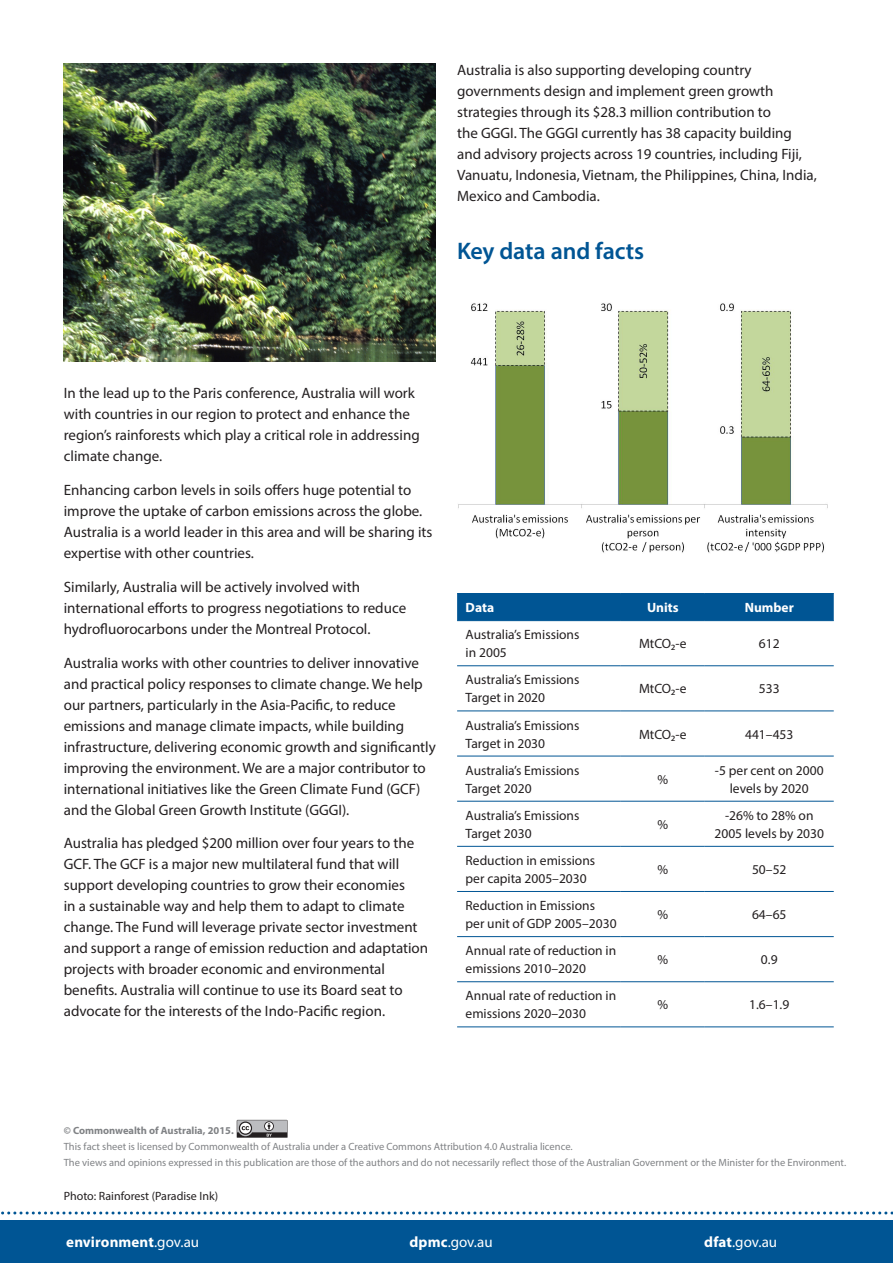
<style>
.page{position:relative;width:893px;height:1263px;background:#fff}
.page>*{position:absolute;margin:0;border:0;box-sizing:border-box;transform-origin:0 0}
.Subhead_2{font:600 24px "Myriad Pro";letter-spacing:-.005em;color:#005594}
.Text{font:15px/21px "Myriad Pro";color:#231f20}
.t1{font:15px "Myriad Pro";letter-spacing:-.005em;color:#fff}
.t2{font:700 15px "Myriad Pro";letter-spacing:.005em;color:#fff}
.Text-2{font:13.5px/18px "Myriad Pro";color:#231f20}
.Text-3{font:700 13.5px "Myriad Pro";color:#fff}
.t3{font:12px "Myriad Pro";color:#231f20}
.disclaimer{font:10.5px "Myriad Pro";color:#808285}
.disclaimer-2{font:700 10.5px "Myriad Pro";color:#808285}
.s1{font-weight:400}
.s2{font-weight:700}
</style>
<div class="page">
<div style="left:0;top:1220px;width:893px;height:43px;background:#005594"></div>
<svg style="left:1px;top:1211px;width:892px;height:3px"></svg>
<div style="left:457px;top:594px;width:377px;height:26px;background:#005594"></div>
<hr style="left:457px;top:593px;width:164px;height:1px;background:#005594">
<hr style="left:621px;top:593px;width:84px;height:1px;background:#005594">
<hr style="left:705px;top:593px;width:129px;height:1px;background:#005594">
<hr style="left:457px;top:620px;width:164px;height:1px;background:#005594">
<hr style="left:621px;top:620px;width:84px;height:1px;background:#005594">
<hr style="left:705px;top:620px;width:129px;height:1px;background:#005594">
<hr style="left:457px;top:665px;width:164px;height:1px;background:#005594">
<hr style="left:621px;top:665px;width:84px;height:1px;background:#005594">
<hr style="left:705px;top:665px;width:129px;height:1px;background:#005594">
<hr style="left:457px;top:710px;width:164px;height:1px;background:#005594">
<hr style="left:621px;top:710px;width:84px;height:1px;background:#005594">
<hr style="left:705px;top:710px;width:129px;height:1px;background:#005594">
<hr style="left:457px;top:756px;width:164px;height:1px;background:#005594">
<hr style="left:621px;top:756px;width:84px;height:1px;background:#005594">
<hr style="left:705px;top:756px;width:129px;height:1px;background:#005594">
<hr style="left:457px;top:801px;width:164px;height:1px;background:#005594">
<hr style="left:621px;top:801px;width:84px;height:1px;background:#005594">
<hr style="left:705px;top:801px;width:129px;height:1px;background:#005594">
<hr style="left:457px;top:846px;width:164px;height:1px;background:#005594">
<hr style="left:621px;top:846px;width:84px;height:1px;background:#005594">
<hr style="left:705px;top:846px;width:129px;height:1px;background:#005594">
<hr style="left:457px;top:891px;width:164px;height:1px;background:#005594">
<hr style="left:621px;top:891px;width:84px;height:1px;background:#005594">
<hr style="left:705px;top:891px;width:129px;height:1px;background:#005594">
<hr style="left:457px;top:936px;width:164px;height:1px;background:#005594">
<hr style="left:621px;top:936px;width:84px;height:1px;background:#005594">
<hr style="left:705px;top:936px;width:129px;height:1px;background:#005594">
<hr style="left:457px;top:981px;width:164px;height:1px;background:#005594">
<hr style="left:621px;top:981px;width:84px;height:1px;background:#005594">
<hr style="left:705px;top:981px;width:129px;height:1px;background:#005594">
<hr style="left:457px;top:1026px;width:164px;height:1px;background:#005594">
<hr style="left:621px;top:1026px;width:84px;height:1px;background:#005594">
<hr style="left:705px;top:1026px;width:129px;height:1px;background:#005594">
<img style="left:458px;top:303px;width:370px;height:250px">
<svg style="left:237px;top:1120px;width:51px;height:17px"></svg>
<img style="left:64px;top:64px;width:372px;height:297px">
<p class="Text" style="left:457px;top:59px;width:361px">Australia is also supporting developing country governments design and implement green growth strategies through its $28.3 million contribution to<br>the GGGI. The GGGI currently has 38 capacity building and advisory projects across 19 countries, including Fiji, Vanuatu, Indonesia, Vietnam, the Philippines, China, India, Mexico and Cambodia.</p>
<h2 class="Subhead_2" style="left:457px;top:236px;width:189px">Key data and facts</h2>
<p class="Text" style="left:64px;top:382px;width:357px">In the lead up to the Paris conference, Australia will work with countries in our region to protect and enhance the region’s rainforests which play a critical role in addressing climate change.</p>
<p class="Text" style="left:64px;top:479px;width:370px">Enhancing carbon levels in soils offers huge potential to improve the uptake of carbon emissions across the globe.<br>Australia is a world leader in this area and will be sharing its expertise with other countries.</p>
<p class="Text" style="left:64px;top:576px;width:344px">Similarly, Australia will be actively involved with international efforts to progress negotiations to reduce hydrofluorocarbons under the Montreal Protocol.</p>
<p class="Text" style="left:64px;top:652px;width:374px">Australia works with other countries to deliver innovative and practical policy responses to climate change. We help our partners, particularly in the Asia-Pacific, to reduce emissions and manage climate impacts, while building infrastructure, delivering economic growth and significantly improving the environment. We are a major contributor to international initiatives like the Green Climate Fund (GCF) and the Global Green Growth Institute (GGGI).</p>
<p class="Text" style="left:64px;top:832px;width:366px">Australia has pledged $200 million over four years to the GCF. The GCF is a major new multilateral fund that will support developing countries to grow their economies<br>in a sustainable way and help them to adapt to climate change. The Fund will leverage private sector investment and support a range of emission reduction and adaptation projects with broader economic and environmental benefits. Australia will continue to use its Board seat to advocate for the interests of the Indo-Pacific region.</p>
<p class="Text-3" style="left:466px;top:599px;width:30px">Data</p>
<p class="Text-3" style="left:647px;top:599px;width:33px">Units</p>
<p class="Text-3" style="left:745px;top:599px;width:51px">Number</p>
<p class="Text-2" style="left:466px;top:625px;width:115px">Australia’s Emissions in 2005</p>
<p class="Text-2" style="left:639px;top:634px;width:49px">MtCO₂-e</p>
<p class="Text-2" style="left:759px;top:634px;width:22px">612</p>
<p class="Text-2" style="left:466px;top:671px;width:115px">Australia’s Emissions<br>Target in 2020</p>
<p class="Text-2" style="left:639px;top:680px;width:49px">MtCO₂-e</p>
<p class="Text-2" style="left:759px;top:680px;width:22px">533</p>
<p class="Text-2" style="left:466px;top:716px;width:115px">Australia’s Emissions<br>Target in 2030</p>
<p class="Text-2" style="left:639px;top:725px;width:49px">MtCO₂-e</p>
<p class="Text-2" style="left:745px;top:725px;width:50px">441–453</p>
<p class="Text-2" style="left:466px;top:761px;width:115px">Australia’s Emissions<br>Target 2020</p>
<p class="Text-2" style="left:657px;top:770px;width:12px">%</p>
<p class="Text-2" style="left:715px;top:761px;width:110px;text-align:center">-5 per cent on 2000 levels by 2020</p>
<p class="Text-2" style="left:466px;top:806px;width:115px">Australia’s Emissions<br>Target 2030</p>
<p class="Text-2" style="left:657px;top:815px;width:12px">%</p>
<p class="Text-2" style="left:714px;top:806px;width:111px;text-align:center">-26% to 28% on<br>2005 levels by 2030</p>
<p class="Text-2" style="left:466px;top:851px;width:131px">Reduction in emissions per capita 2005–2030</p>
<p class="Text-2" style="left:657px;top:860px;width:12px">%</p>
<p class="Text-2" style="left:752px;top:860px;width:36px">50–52</p>
<p class="Text-2" style="left:466px;top:896px;width:152px">Reduction in Emissions per unit of GDP 2005–2030</p>
<p class="Text-2" style="left:657px;top:905px;width:12px">%</p>
<p class="Text-2" style="left:752px;top:905px;width:36px">64–65</p>
<p class="Text-2" style="left:466px;top:941px;width:152px">Annual rate of reduction in emissions 2010–2020</p>
<p class="Text-2" style="left:657px;top:950px;width:12px">%</p>
<p class="Text-2" style="left:761px;top:950px;width:18px">0.9</p>
<p class="Text-2" style="left:466px;top:987px;width:152px">Annual rate of reduction in emissions 2020–2030</p>
<p class="Text-2" style="left:657px;top:996px;width:12px">%</p>
<p class="Text-2" style="left:749px;top:996px;width:42px">1.6–1.9</p>
<p class="disclaimer-2" style="left:64px;top:1123px;width:171px">© Commonwealth of Australia, 2015.</p>
<p class="disclaimer" style="left:64px;top:1140px;width:510px">This fact sheet is licensed by Commonwealth of Australia under a Creative Commons Attribution 4.0 Australia licence.</p>
<p class="disclaimer" style="left:64px;top:1156px;width:784px">The views and opinions expressed in this publication are those of the authors and do not necessarily reflect those of the Australian Government or the Minister for the Environment.</p>
<p class="t3" style="left:64px;top:1188px;width:156px">Photo: Rainforest (Paradise Ink)</p>
<p class="t2" style="left:66px;top:1232px;width:134px">environment<span class="s1">.gov.au</span></p>
<p class="t1" style="left:410px;top:1233px;width:85px"><span class="s2">dpmc</span>.gov.au</p>
<p class="t1" style="left:704px;top:1233px;width:74px"><span class="s2">dfat</span>.gov.au</p>
</div>
